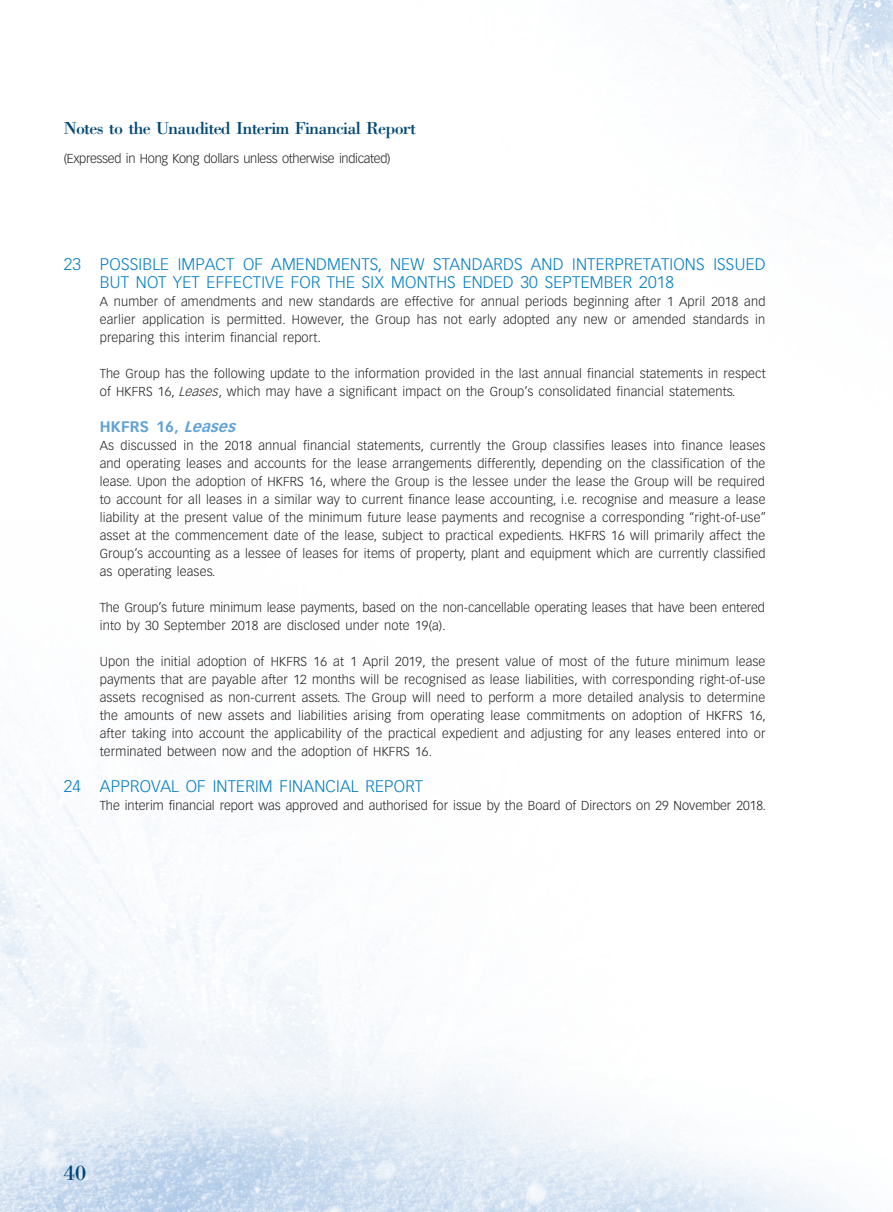
<style>
.page{position:relative;width:893px;height:1212px;background:#fff}
.page>*{position:absolute;margin:0;border:0;box-sizing:border-box;transform-origin:0 0}
.t1{font:22.5px "Bodoni Std";color:#004775}
.t2{font:18px "Bodoni Std";letter-spacing:-.04em;color:#004775}
._03_H1{font:300 16.5px/18px "Vectora LT Std";letter-spacing:.015em;color:#007dc3}
._04___H2{font:700 15px "Vectora LT Std";letter-spacing:.015em;color:#60a2d6}
._12___P2{font:300 12.75px/18px "Vectora LT Std";letter-spacing:.01em;color:#231f20;text-align:justify}
._12___P2-2{font:300 12.75px "Vectora LT Std";letter-spacing:-.02em;color:#231f20}
.s1{font-style:italic}
</style>
<div class="page">
<img style="left:653px;top:0;width:240px;height:221px">
<img style="left:0;top:820px;width:844px;height:392px">
<h2 class="t2" style="left:64px;top:117px;width:354px">Notes to the Unaudited Interim Financial Report</h2>
<p class="_12___P2-2" style="left:64px;top:151px;width:328px">(Expressed in Hong Kong dollars unless otherwise indicated)</p>
<p class="_03_H1" style="left:100px;top:255px;width:667px;text-indent:-36px">23 POSSIBLE IMPACT OF AMENDMENTS, NEW STANDARDS AND INTERPRETATIONS ISSUED<br>BUT NOT YET EFFECTIVE FOR THE SIX MONTHS ENDED 30 SEPTEMBER 2018</p>
<p class="_12___P2" style="left:100px;top:292px;width:667px">A number of amendments and new standards are effective for annual periods beginning after 1 April 2018 and earlier application is permitted. However, the Group has not early adopted any new or amended standards in preparing this interim financial report.</p>
<p class="_12___P2" style="left:100px;top:364px;width:667px">The Group has the following update to the information provided in the last annual financial statements in respect of HKFRS 16, <span class="s1">Leases</span>, which may have a significant impact on the Group’s consolidated financial statements.</p>
<p class="_04___H2" style="left:100px;top:417px;width:141px">HKFRS 16, <span class="s1">Leases</span></p>
<p class="_12___P2" style="left:100px;top:436px;width:668px">As discussed in the 2018 annual financial statements, currently the Group classifies leases into finance leases and operating leases and accounts for the lease arrangements differently, depending on the classification of the lease. Upon the adoption of HKFRS 16, where the Group is the lessee under the lease the Group will be required to account for all leases in a similar way to current finance lease accounting, i.e. recognise and measure a lease liability at the present value of the minimum future lease payments and recognise a corresponding “right-of-use” asset at the commencement date of the lease, subject to practical expedients. HKFRS 16 will primarily affect the Group’s accounting as a lessee of leases for items of property, plant and equipment which are currently classified as operating leases.</p>
<p class="_12___P2" style="left:100px;top:598px;width:667px">The Group’s future minimum lease payments, based on the non-cancellable operating leases that have been entered into by 30 September 2018 are disclosed under note 19(a).</p>
<p class="_12___P2" style="left:100px;top:652px;width:668px">Upon the initial adoption of HKFRS 16 at 1 April 2019, the present value of most of the future minimum lease payments that are payable after 12 months will be recognised as lease liabilities, with corresponding right-of-use assets recognised as non-current assets. The Group will need to perform a more detailed analysis to determine the amounts of new assets and liabilities arising from operating lease commitments on adoption of HKFRS 16, after taking into account the applicability of the practical expedient and adjusting for any leases entered into or terminated between now and the adoption of HKFRS 16.</p>
<p class="_03_H1" style="left:64px;top:777px;width:361px">24 APPROVAL OF INTERIM FINANCIAL REPORT</p>
<p class="_12___P2" style="left:100px;top:796px;width:668px">The interim financial report was approved and authorised for issue by the Board of Directors on 29 November 2018.</p>
<h1 class="t1" style="left:64px;top:1159px;width:24px">40</h1>
</div>
